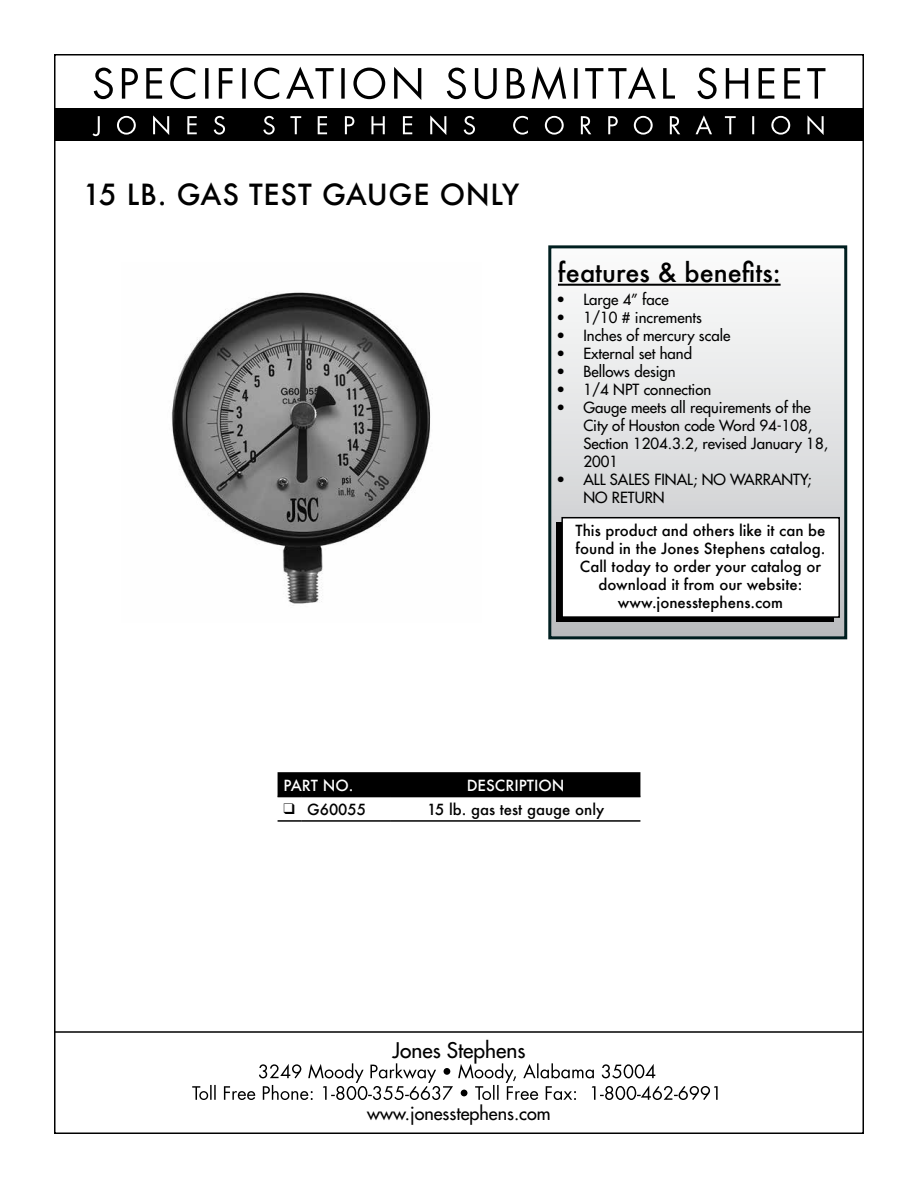
<style>
.page{position:relative;width:918px;height:1188px;background:#fff}
.page>*{position:absolute;margin:0;border:0;box-sizing:border-box;transform-origin:0 0}
.t1{font:500 28.5px "Futura";letter-spacing:.025em;color:#000}
.t2{font:500 25.5px "Futura";color:#000}
.t3{font:21px "Futura";color:#000}
.t4{font:18px "Futura";color:#000}
.t5{font:15px/18px "Futura";color:#000}
.t6{font:500 15px/18px "Futura";color:#000;text-align:center}
.t7{font:500 15px "Futura";color:#fff}
</style>
<div class="page">
<svg style="left:94px;top:66px;width:731px;height:34px"></svg>
<div style="left:55px;top:109px;width:808px;height:32px;background:#000"></div>
<svg style="left:93px;top:115px;width:731px;height:21px"></svg>
<hr style="left:54px;top:1031px;width:808px;height:2px;background:#000">
<div style="left:550px;top:247px;width:296px;height:391px;background:linear-gradient(to bottom,#fdfefe,#bdbfc1)"></div>
<div style="left:548px;top:245px;width:299px;height:394px;border:3px solid #001f20"></div>
<hr style="left:558px;top:284px;width:223px;height:2px;background:#000">
<div style="left:556px;top:522px;width:277px;height:100px;background:#000"></div>
<div style="left:562px;top:518px;width:277px;height:99px;background:#fff"></div>
<div style="left:561px;top:517px;width:279px;height:101px;border:2px solid #000"></div>
<div style="left:278px;top:772px;width:362px;height:25px;background:#000"></div>
<hr style="left:301px;top:796px;width:90px;height:1px;background:#000">
<hr style="left:391px;top:796px;width:249px;height:1px;background:#000">
<hr style="left:278px;top:820px;width:23px;height:2px;background:#000">
<hr style="left:301px;top:820px;width:90px;height:2px;background:#000">
<hr style="left:391px;top:820px;width:249px;height:2px;background:#000">
<svg style="left:192px;top:1063px;width:526px;height:37px"></svg>
<img style="left:171px;top:292px;width:260px;height:314px">
<h1 class="t1" style="left:83px;top:175px;width:438px">15 LB. GAS TEST GAUGE ONLY</h1>
<h2 class="t2" style="left:558px;top:255px;width:224px">features &amp; benefits:</h2>
<p class="t5" style="left:556px;top:290px;width:114px">• Large 4” face</p>
<p class="t5" style="left:556px;top:308px;width:147px">• 1/10 # increments</p>
<p class="t5" style="left:556px;top:326px;width:175px">• Inches of mercury scale</p>
<p class="t5" style="left:556px;top:344px;width:137px">• External set hand</p>
<p class="t5" style="left:556px;top:362px;width:121px">• Bellows design</p>
<p class="t5" style="left:556px;top:380px;width:157px">• 1/4 NPT connection</p>
<p class="t5" style="left:583px;top:398px;width:246px;text-indent:-27px">• Gauge meets all requirements of the<br>City of Houston code Word 94-108,<br>Section 1204.3.2, revised January 18,<br>2001</p>
<p class="t5" style="left:583px;top:470px;width:230px;text-indent:-27px">• ALL SALES FINAL; NO WARRANTY;<br>NO RETURN</p>
<p class="t6" style="left:576px;top:521px;width:252px">This product and others like it can be found in the Jones Stephens catalog.<br>Call today to order your catalog or download it from our website: www.jonesstephens.com</p>
<p class="t7" style="left:284px;top:775px;width:71px">PART NO.</p>
<p class="t7" style="left:467px;top:775px;width:99px">DESCRIPTION</p>
<p class="t6" style="left:284px;top:800px;width:84px">❑ G60055</p>
<p class="t6" style="left:427px;top:800px;width:179px">15 lb. gas test gauge only</p>
<h3 class="t3" style="left:393px;top:1036px;width:134px">Jones Stephens</h3>
<p class="t4" style="left:367px;top:1102px;width:185px">www.jonesstephens.com</p>
</div>
